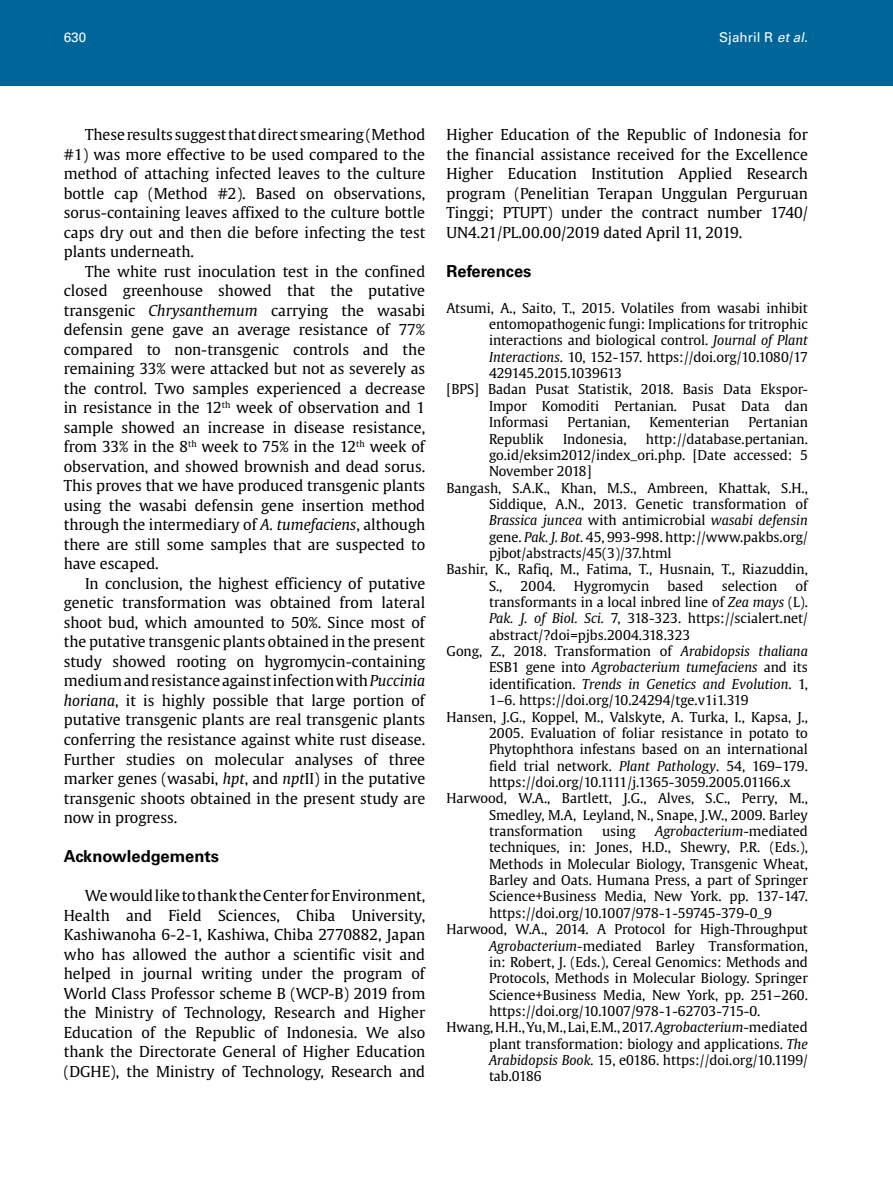
<style>
.page{position:relative;width:893px;height:1191px;background:#fff}
.page>*{position:absolute;margin:0;border:0;box-sizing:border-box;transform-origin:0 0}
.t1{font:700 16.5px "Univers LT Std";color:#000}
.t2{font:15px/19.5px "Gulliver";color:#000;text-align:justify}
.t3{font:13.5px "Gulliver";color:#000}
.t4{font:italic 13.5px "Gulliver";color:#000}
.t5{font:13.5px "Univers LT Std";color:#fff}
.s1{font-style:italic}
.s2{font-style:normal}
</style>
<div class="page">
<div style="left:0;top:0;width:893px;height:85px;background:#069"></div>
<p class="t5" style="left:64px;top:30px;width:24px">630</p>
<p class="t5" style="left:719px;top:30px;width:93px">Sjahril R <span class="s1">etal.</span></p>
<p class="t2" style="left:64px;top:125px;width:363px;text-indent:21px">These results suggest that direct smearing (Method #1) was more effective to be used compared to the method of attaching infected leaves to the culture bottle cap (Method #2). Based on observations, sorus-containing leaves affixed to the culture bottle caps dry out and then die before infecting the test plants underneath.</p>
<p class="t2" style="left:64px;top:261px;width:363px;text-indent:21px">The white rust inoculation test in the confined closed greenhouse showed that the putative transgenic <span class="s1">Chrysanthemum</span> carrying the wasabi defensin gene gave an average resistance of 77% compared to non-transgenic controls and the remaining 33% were attacked but not as severely as the control. Two samples experienced a decrease in resistance in the 12<sup>th</sup> week of observation and 1 sample showed an increase in disease resistance, from 33% in the 8<sup>th</sup> week to 75% in the 12<sup>th</sup> week of observation, and showed brownish and dead sorus.<br>This proves that we have produced transgenic plants using the wasabi defensin gene insertion method through the intermediary of <span class="s1">A. tumefaciens</span>, although there are still some samples that are suspected to have escaped.</p>
<p class="t2" style="left:64px;top:573px;width:363px;text-indent:21px">In conclusion, the highest efficiency of putative genetic transformation was obtained from lateral shoot bud, which amounted to 50%. Since most of the putative transgenic plants obtained in the present study showed rooting on hygromycin-containing medium and resistance against infection with <span class="s1">Puccinia horiana</span>, it is highly possible that large portion of putative transgenic plants are real transgenic plants conferring the resistance against white rust disease.<br>Further studies on molecular analyses of three marker genes (wasabi, <span class="s1">hpt</span>, and <span class="s1">npt</span>II) in the putative transgenic shoots obtained in the present study are now in progress.</p>
<p class="t1" style="left:64px;top:846px;width:157px">Acknowledgements</p>
<p class="t2" style="left:64px;top:885px;width:363px;text-indent:21px">We would like to thank the Center for Environment, Health and Field Sciences, Chiba University, Kashiwanoha 6-2-1, Kashiwa, Chiba 2770882, Japan who has allowed the author a scientific visit and helped in journal writing under the program of World Class Professor scheme B (WCP-B) 2019 from the Ministry of Technology, Research and Higher Education of the Republic of Indonesia. We also thank the Directorate General of Higher Education (DGHE), the Ministry of Technology, Research and</p>
<p class="t2" style="left:446px;top:125px;width:363px">Higher Education of the Republic of Indonesia for the financial assistance received for the Excellence Higher Education Institution Applied Research program (Penelitian Terapan Unggulan Perguruan Tinggi; PTUPT) under the contract number 1740/ UN4.21/PL.00.00/2019 dated April 11, 2019.</p>
<p class="t1" style="left:446px;top:261px;width:87px">References</p>
<p class="t3" style="left:446px;top:299px;width:363px">Atsumi, A., Saito, T., 2015. Volatiles from wasabi inhibit</p>
<p class="t3" style="left:489px;top:316px;width:320px">entomopathogenic fungi: Implications for tritrophic</p>
<p class="t3" style="left:489px;top:332px;width:320px">interactions and biological control. <span class="s1">Journal of Plant</span></p>
<p class="t3" style="left:489px;top:348px;width:320px"><span class="s1">Interactions</span>. 10, 152-157. https://doi.org/10.1080/17</p>
<p class="t3" style="left:489px;top:365px;width:135px">429145.2015.1039613</p>
<p class="t3" style="left:446px;top:381px;width:363px">[BPS] Badan Pusat Statistik, 2018. Basis Data Ekspor-</p>
<p class="t3" style="left:489px;top:397px;width:320px">Impor Komoditi Pertanian. Pusat Data dan</p>
<p class="t3" style="left:489px;top:414px;width:61px">Informasi</p>
<p class="t3" style="left:568px;top:414px;width:64px">Pertanian,</p>
<p class="t3" style="left:649px;top:414px;width:81px">Kementerian</p>
<p class="t3" style="left:748px;top:414px;width:61px">Pertanian</p>
<p class="t3" style="left:489px;top:430px;width:56px">Republik</p>
<p class="t3" style="left:563px;top:430px;width:65px">Indonesia,</p>
<p class="t3" style="left:646px;top:430px;width:163px">http://database.pertanian.</p>
<p class="t3" style="left:489px;top:446px;width:320px">go.id/eksim2012/index_ori.php. [Date accessed: 5</p>
<p class="t3" style="left:489px;top:463px;width:104px">November 2018]</p>
<p class="t3" style="left:446px;top:479px;width:363px">Bangash, S.A.K., Khan, M.S., Ambreen, Khattak, S.H.,</p>
<p class="t3" style="left:489px;top:495px;width:320px">Siddique, A.N., 2013. Genetic transformation of</p>
<p class="t4" style="left:489px;top:512px;width:320px">Brassica juncea <span class="s2">with antimicrobial</span> wasabi defensin</p>
<p class="t3" style="left:489px;top:528px;width:320px">gene. <span class="s1">Pak. J. Bot.</span> 45, 993-998. http://www.pakbs.org/</p>
<p class="t3" style="left:489px;top:544px;width:184px">pjbot/abstracts/45(3)/37.html</p>
<p class="t3" style="left:446px;top:561px;width:363px">Bashir, K., Rafiq, M., Fatima, T., Husnain, T., Riazuddin,</p>
<p class="t3" style="left:489px;top:577px;width:15px">S.,</p>
<p class="t3" style="left:521px;top:577px;width:37px">2004.</p>
<p class="t3" style="left:574px;top:577px;width:77px">Hygromycin</p>
<p class="t3" style="left:667px;top:577px;width:38px">based</p>
<p class="t3" style="left:722px;top:577px;width:57px">selection</p>
<p class="t3" style="left:795px;top:577px;width:14px">of</p>
<p class="t3" style="left:489px;top:594px;width:320px">transformants in a local inbred line of <span class="s1">Zea mays</span> (L).</p>
<p class="t3" style="left:489px;top:610px;width:320px"><span class="s1">Pak. J. of Biol. Sci.</span> 7, 318-323. https://scialert.net/</p>
<p class="t3" style="left:489px;top:626px;width:203px">abstract/?doi=pjbs.2004.318.323</p>
<p class="t3" style="left:446px;top:643px;width:363px">Gong, Z., 2018. Transformation of <span class="s1">Arabidopsis thaliana</span></p>
<p class="t4" style="left:489px;top:659px;width:320px"><span class="s2">ESB1 gene into</span> Agrobacterium tumefaciens <span class="s2">and its</span></p>
<p class="t4" style="left:489px;top:675px;width:320px"><span class="s2">identification.</span> Trends in Genetics and Evolution<span class="s2">. 1,</span></p>
<p class="t3" style="left:489px;top:692px;width:261px">1–6. https://doi.org/10.24294/tge.v1i1.319</p>
<p class="t3" style="left:446px;top:708px;width:363px">Hansen, J.G., Koppel, M., Valskyte, A. Turka, I., Kapsa, J.,</p>
<p class="t3" style="left:489px;top:724px;width:320px">2005. Evaluation of foliar resistance in potato to</p>
<p class="t3" style="left:489px;top:741px;width:320px">Phytophthora infestans based on an international</p>
<p class="t3" style="left:489px;top:757px;width:320px">field trial network. <span class="s1">Plant Pathology</span>. 54, 169–179.</p>
<p class="t3" style="left:489px;top:773px;width:303px">https://doi.org/10.1111/j.1365-3059.2005.01166.x</p>
<p class="t3" style="left:446px;top:790px;width:363px">Harwood, W.A., Bartlett, J.G., Alves, S.C., Perry, M.,</p>
<p class="t3" style="left:489px;top:806px;width:320px">Smedley, M.A, Leyland, N., Snape, J.W., 2009. Barley</p>
<p class="t3" style="left:489px;top:822px;width:95px">transformation</p>
<p class="t3" style="left:602px;top:822px;width:35px">using</p>
<p class="t4" style="left:655px;top:823px;width:154px">Agrobacterium<span class="s2">-mediated</span></p>
<p class="t3" style="left:489px;top:839px;width:320px">techniques, in: Jones, H.D., Shewry, P.R. (Eds.),</p>
<p class="t3" style="left:489px;top:855px;width:320px">Methods in Molecular Biology, Transgenic Wheat,</p>
<p class="t3" style="left:489px;top:871px;width:320px">Barley and Oats. Humana Press, a part of Springer</p>
<p class="t3" style="left:489px;top:888px;width:320px">Science+Business Media, New York. pp. 137-147.</p>
<p class="t3" style="left:489px;top:904px;width:285px">https://doi.org/10.1007/978-1-59745-379-0_9</p>
<p class="t3" style="left:446px;top:920px;width:363px">Harwood, W.A., 2014. A Protocol for High-Throughput</p>
<p class="t3" style="left:489px;top:937px;width:320px"><span class="s1">Agrobacterium</span>-mediated Barley Transformation,</p>
<p class="t3" style="left:489px;top:953px;width:320px">in: Robert, J. (Eds.), Cereal Genomics: Methods and</p>
<p class="t3" style="left:489px;top:970px;width:320px">Protocols, Methods in Molecular Biology. Springer</p>
<p class="t3" style="left:489px;top:986px;width:320px">Science+Business Media, New York, pp. 251–260.</p>
<p class="t3" style="left:489px;top:1002px;width:273px">https://doi.org/10.1007/978-1-62703-715-0.</p>
<p class="t3" style="left:446px;top:1019px;width:363px">Hwang, H.H., Yu, M., Lai, E.M., 2017. <span class="s1">Agrobacterium</span>-mediated</p>
<p class="t3" style="left:489px;top:1035px;width:320px">plant transformation: biology and applications. <span class="s1">The</span></p>
<p class="t3" style="left:489px;top:1051px;width:320px"><span class="s1">Arabidopsis Book.</span> 15, e0186. https://doi.org/10.1199/</p>
<p class="t3" style="left:489px;top:1068px;width:54px">tab.0186</p>
</div>
